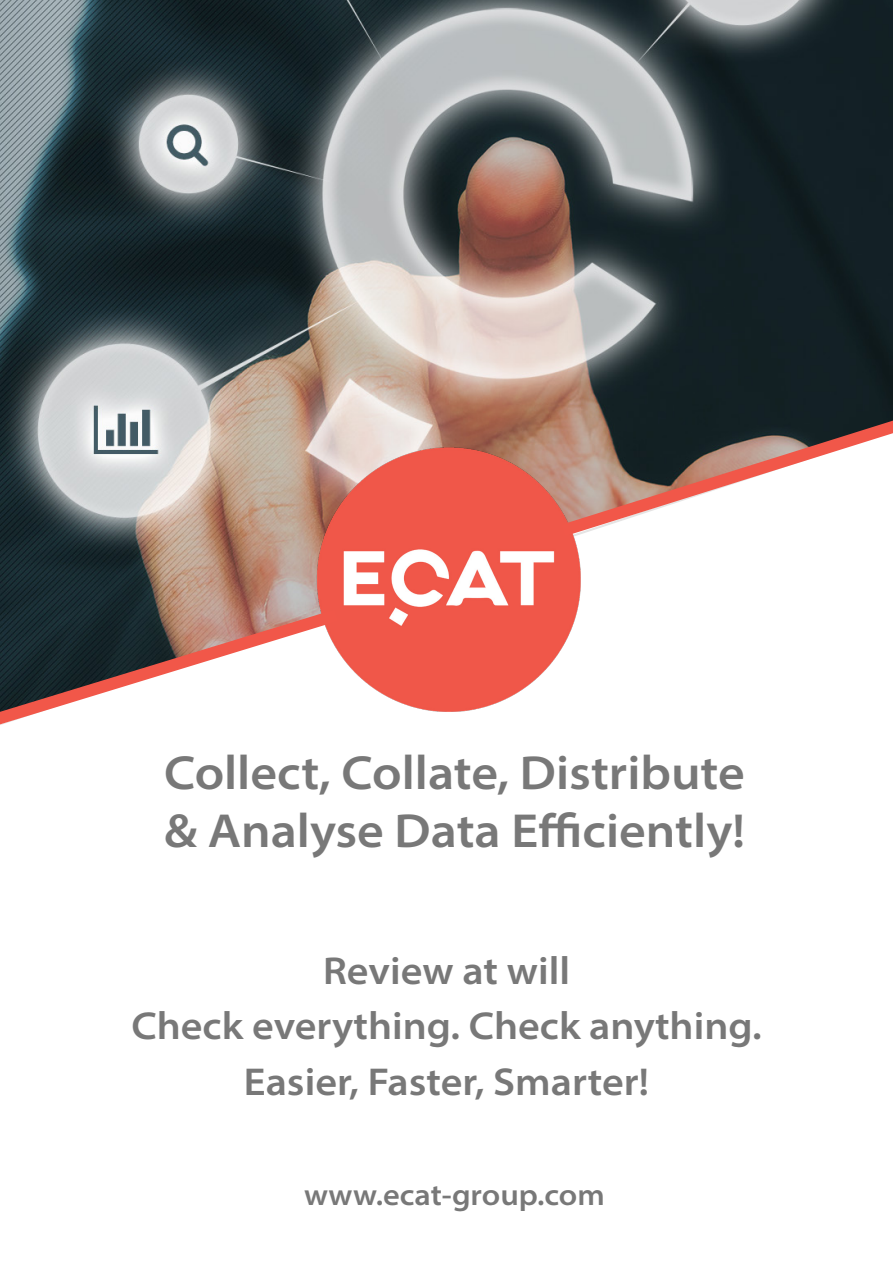
<style>
.page{position:relative;width:893px;height:1263px;background:#fff}
.page>*{position:absolute;margin:0;border:0;box-sizing:border-box;transform-origin:0 0}
.t1{font:600 semi-expanded 48px "Myriad Pro";color:#787878}
.t2{font:600 semi-expanded 39px "Myriad Pro";color:#787878}
.t3{font:600 semi-expanded 30px "Myriad Pro";color:#787878}
</style>
<div class="page">
<img style="left:0;top:0;width:893px;height:600px">
<img style="left:293px;top:433px;width:307px;height:279px">
<svg style="left:548px;top:409px;width:345px;height:136px"></svg>
<svg style="left:0;top:600px;width:351px;height:125px"></svg>
<p class="t1" style="left:164px;top:742px;width:582px">Collect, Collate, Distribute</p>
<p class="t1" style="left:164px;top:800px;width:582px">&amp; Analyse Data Efficiently!</p>
<p class="t2" style="left:323px;top:945px;width:248px">Review at will</p>
<p class="t2" style="left:131px;top:1001px;width:632px">Check everything. Check anything.</p>
<p class="t2" style="left:244px;top:1056px;width:407px">Easier, Faster, Smarter!</p>
<p class="t3" style="left:304px;top:1175px;width:302px">www.ecat-group.com</p>
</div>
